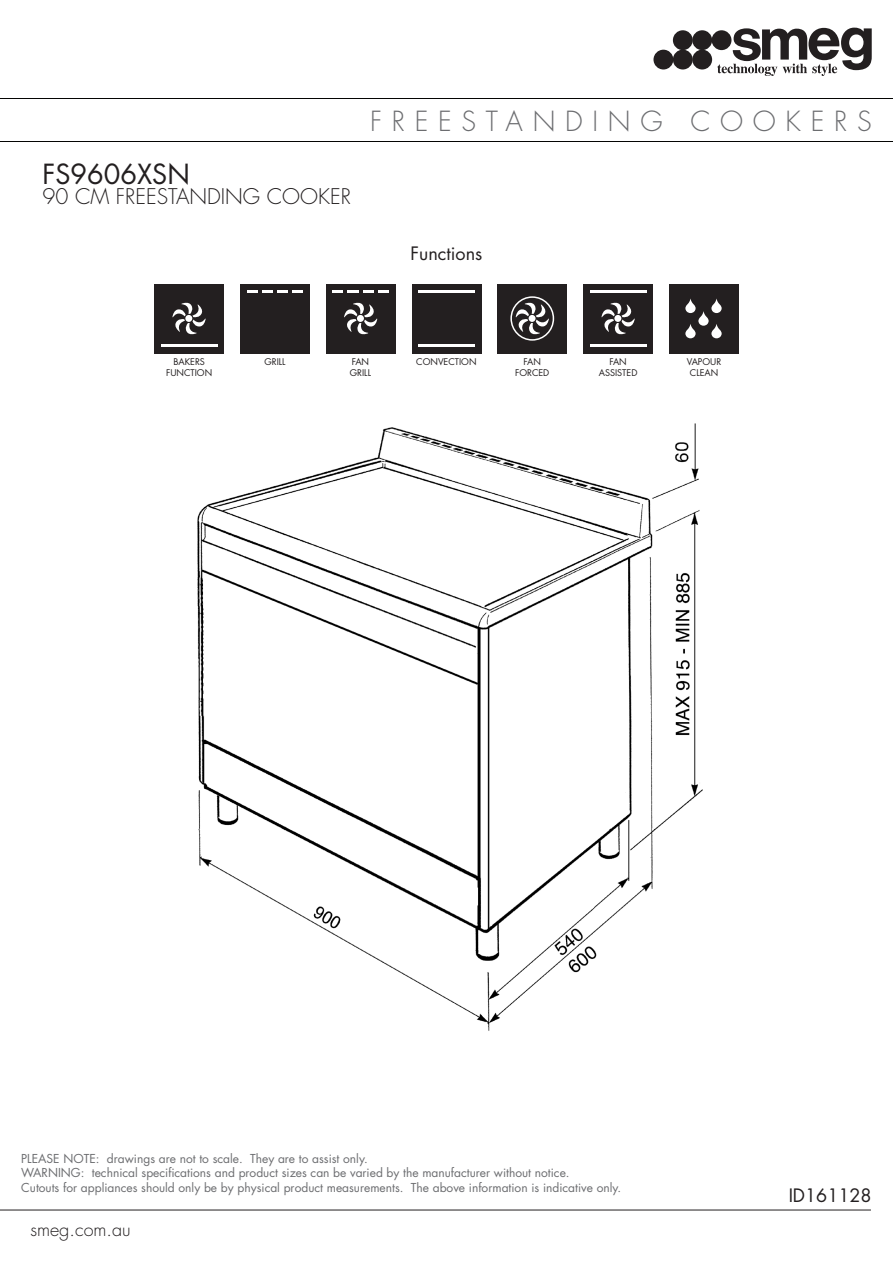
<style>
.page{position:relative;width:893px;height:1263px;background:#fff}
.page>*{position:absolute;margin:0;border:0;box-sizing:border-box;transform-origin:0 0}
.t1{font:300 27px "Futura Std";letter-spacing:.36em;color:#6c6d70}
.t2{font:27px "Futura Std";color:#231f20}
.t3{font:300 21px "Futura Std";color:#231f20}
.t4{font:18px "Futura Std";color:#231f20}
.t5{font:300 18px "Futura Std";color:#231f20}
.Tech_info_left{font:12px "Futura Std";color:#6c6d70}
.t6{font:9px/10.8px "Futura Std";color:#231f20;text-align:center}
</style>
<div class="page">
<hr style="left:0;top:1210px;width:871px;height:1px;background:#231f20">
<hr style="left:0;top:98px;width:892px;height:1px;background:#040503">
<hr style="left:0;top:141px;width:892px;height:1px;background:#040503">
<svg style="left:717px;top:28px;width:155px;height:48px"></svg>
<div style="left:692px;top:50px;width:20px;height:19px;background:#231f20;border-radius:50%"></div>
<div style="left:673px;top:50px;width:20px;height:19px;background:#231f20;border-radius:50%"></div>
<div style="left:653px;top:50px;width:20px;height:19px;background:#231f20;border-radius:50%"></div>
<div style="left:692px;top:30px;width:20px;height:20px;background:#231f20;border-radius:50%"></div>
<div style="left:673px;top:30px;width:20px;height:20px;background:#231f20;border-radius:50%"></div>
<div style="left:712px;top:30px;width:19px;height:20px;background:#231f20;border-radius:50%"></div>
<img style="left:197px;top:423px;width:506px;height:608px">
<div style="left:154px;top:284px;width:70px;height:69px;background:#231f20"></div>
<hr style="left:161px;top:345px;width:56px;height:2px;background:#fff">
<svg style="left:172px;top:302px;width:34px;height:33px"></svg>
<div style="left:412px;top:284px;width:69px;height:69px;background:#231f20"></div>
<hr style="left:418px;top:290px;width:57px;height:2px;background:#fff">
<hr style="left:418px;top:345px;width:57px;height:2px;background:#fff">
<div style="left:583px;top:284px;width:70px;height:69px;background:#231f20"></div>
<hr style="left:590px;top:290px;width:56px;height:2px;background:#fff">
<hr style="left:590px;top:345px;width:56px;height:2px;background:#fff">
<svg style="left:601px;top:302px;width:34px;height:33px"></svg>
<div style="left:498px;top:284px;width:69px;height:69px;background:#231f20"></div>
<div style="left:510px;top:296px;width:44px;height:45px;border:2px solid #fff;border-radius:50%"></div>
<svg style="left:516px;top:301px;width:33px;height:34px"></svg>
<div style="left:326px;top:284px;width:69px;height:69px;background:#231f20"></div>
<svg style="left:344px;top:302px;width:33px;height:33px"></svg>
<svg style="left:332px;top:290px;width:57px;height:2px"></svg>
<div style="left:240px;top:284px;width:70px;height:69px;background:#231f20"></div>
<svg style="left:247px;top:290px;width:56px;height:2px"></svg>
<div style="left:669px;top:284px;width:70px;height:69px;background:#231f20"></div>
<svg style="left:685px;top:298px;width:37px;height:40px"></svg>
<h1 class="t2" style="left:43px;top:157px;width:149px">FS9606XSN</h1>
<h2 class="t3" style="left:43px;top:184px;width:310px">90 CM FREESTANDING COOKER</h2>
<h1 class="t1" style="left:370px;top:105px;width:503px">FREESTANDING COOKERS</h1>
<p class="t4" style="left:411px;top:242px;width:73px">Functions</p>
<p class="t6" style="left:166px;top:356px;width:48px">BAKERS<br>FUNCTION</p>
<p class="t6" style="left:416px;top:356px;width:62px">CONVECTION</p>
<p class="t6" style="left:599px;top:356px;width:40px">FAN<br>ASSISTED</p>
<p class="t6" style="left:264px;top:356px;width:23px">GRILL</p>
<p class="t6" style="left:687px;top:356px;width:36px">VAPOUR<br>CLEAN</p>
<p class="t6" style="left:350px;top:356px;width:23px;text-align:left">FAN<br>GRILL</p>
<p class="t6" style="left:515px;top:356px;width:36px">FAN<br>FORCED</p>
<p class="Tech_info_left" style="left:21px;top:1151px;width:348px">PLEASE NOTE: drawings are not to scale. They are to assist only.</p>
<p class="Tech_info_left" style="left:21px;top:1165px;width:550px">WARNING: technical specifications and product sizes can be varied by the manufacturer without notice.</p>
<p class="Tech_info_left" style="left:21px;top:1180px;width:601px">Cutouts for appliances should only be by physical product measurements. The above information is indicative only.</p>
<h3 class="t5" style="left:30px;top:1218px;width:102px">smeg.com.au</h3>
<h3 class="t4" style="left:789px;top:1183px;width:85px">ID161128</h3>
</div>
